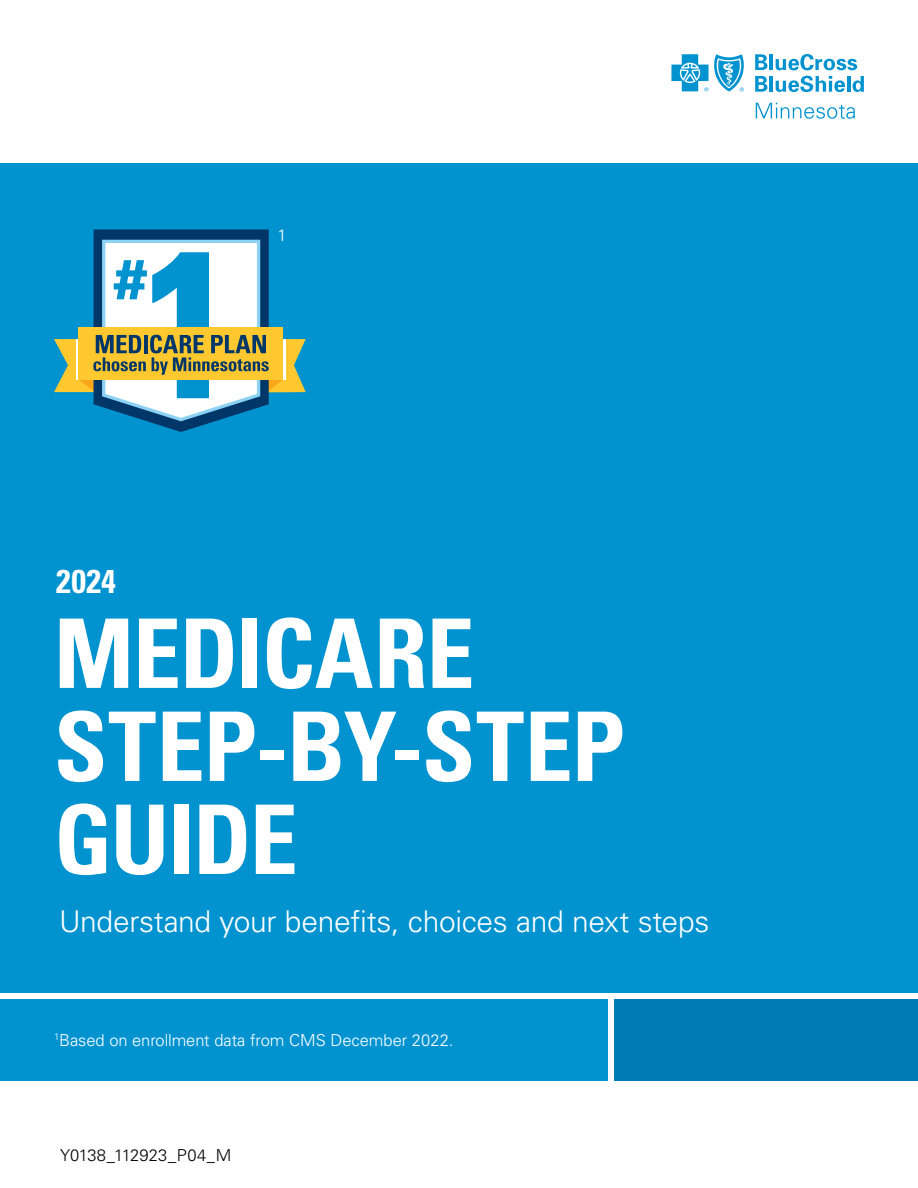
<style>
.page{position:relative;width:918px;height:1188px;background:#fff}
.page>*{position:absolute;margin:0;border:0;box-sizing:border-box;transform-origin:0 0}
.t1{font:700 condensed 96px/93px "Univers LT Std";letter-spacing:-.01em;color:#fff}
.t2{font:700 condensed 33px "Univers LT Std";color:#fff}
.t3{font:300 30px "Univers LT Std";letter-spacing:-.01em;color:#fff}
.t4{font:300 16.5px "Univers LT Std";letter-spacing:-.005em;color:#fff}
.t5{font:300 16.5px "Univers LT Std";letter-spacing:.01em;color:#000}
</style>
<div class="page">
<div style="left:0;top:163px;width:918px;height:830px;background:#0093d0"></div>
<div style="left:0;top:999px;width:608px;height:81px;background:#0093d0"></div>
<div style="left:614px;top:999px;width:304px;height:81px;background:#007ab4"></div>
<svg style="left:755px;top:54px;width:12px;height:16px"></svg>
<hr style="left:770px;top:54px;width:3px;height:16px;background:#0093d0">
<svg style="left:776px;top:54px;width:81px;height:16px"></svg>
<svg style="left:755px;top:76px;width:12px;height:16px"></svg>
<hr style="left:770px;top:76px;width:3px;height:16px;background:#0093d0">
<svg style="left:776px;top:76px;width:69px;height:16px"></svg>
<hr style="left:847px;top:76px;width:3px;height:16px;background:#0093d0">
<svg style="left:853px;top:76px;width:11px;height:16px"></svg>
<svg style="left:756px;top:103px;width:99px;height:16px"></svg>
<svg style="left:671px;top:54px;width:73px;height:38px"></svg>
<svg style="left:54px;top:230px;width:252px;height:202px"></svg>
<p class="t4" style="left:278px;top:226px;width:11px">1</p>
<h1 class="t2" style="left:56px;top:561px;width:61px">2024</h1>
<h1 class="t1" style="left:54px;top:607px;width:573px">MEDICARE<br>STEP-BY-STEP<br>GUIDE</h1>
<h2 class="t3" style="left:59px;top:903px;width:652px">Understand your benefits, choices and next steps</h2>
<p class="t4" style="left:54px;top:1030px;width:401px"><sup>1</sup>Based on enrollment data from CMS December 2022.</p>
<p class="t5" style="left:60px;top:1145px;width:173px">Y0138_112923_P04_M</p>
</div>
